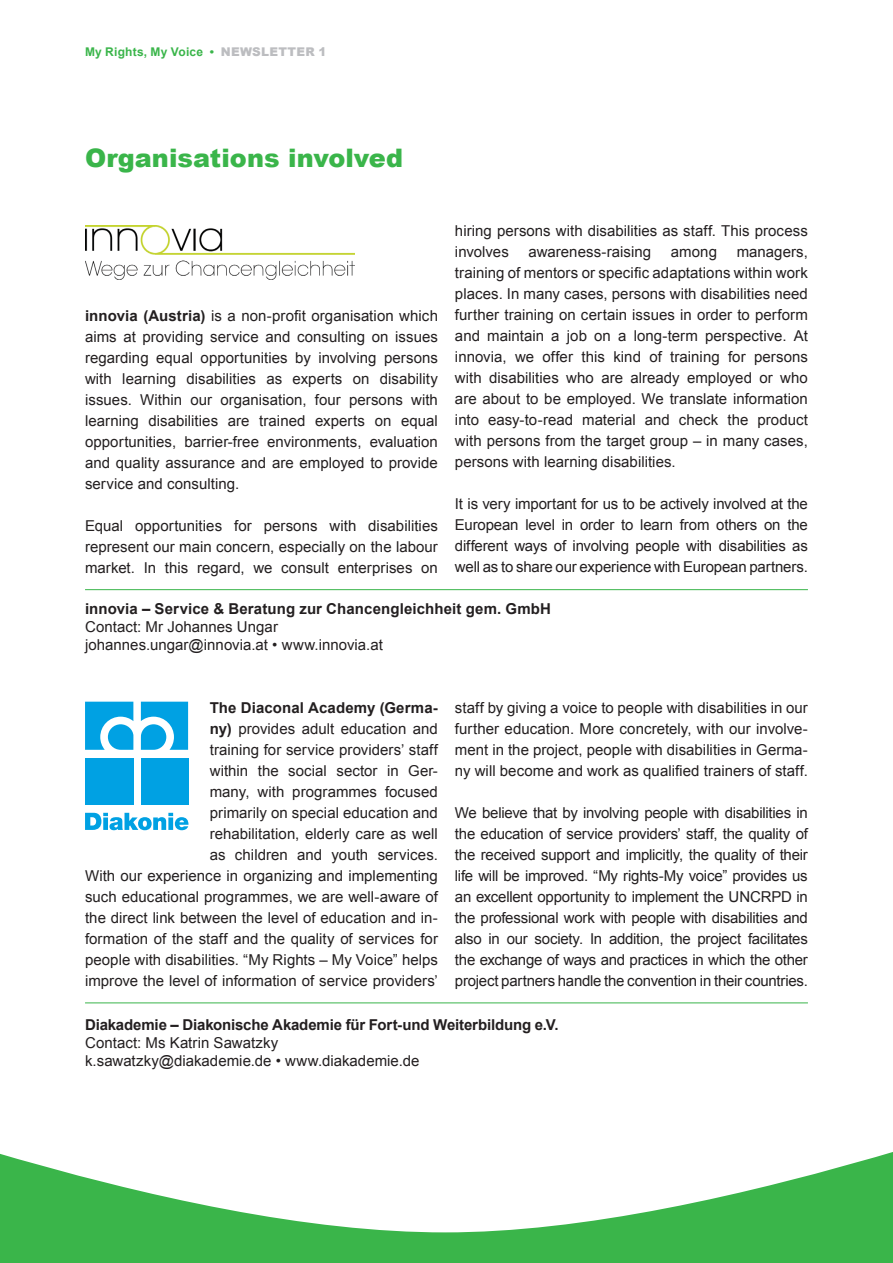
<style>
.page{position:relative;width:893px;height:1263px;background:#fff}
.page>*{position:absolute;margin:0;border:0;box-sizing:border-box;transform-origin:0 0}
.t1{font:900 25.5px "Arial";color:#3ab54a}
.t2{font:15px/21px "Arial";color:#231f20;text-align:justify}
.t3{font:700 15px "Arial";letter-spacing:-.005em;color:#231f20}
.t4{font:700 12px "Arial";letter-spacing:.02em;color:#3ab54a}
.t5{font:900 12px "Arial";color:#bcbdc0}
.s1{font-weight:900;color:#bcbdc0}
.s2{font-weight:700}
</style>
<div class="page">
<svg style="left:0;top:1152px;width:893px;height:111px;fill:#3ab54a"></svg>
<hr style="left:85px;top:589px;width:723px;height:1px;background:#3ab54a">
<img style="left:85px;top:225px;width:269px;height:54px">
<svg style="left:85px;top:702px;width:48px;height:48px"></svg>
<div style="left:85px;top:758px;width:48px;height:47px;background:#00a1e3"></div>
<svg style="left:141px;top:702px;width:47px;height:48px"></svg>
<div style="left:141px;top:758px;width:47px;height:47px;background:#00a1e3"></div>
<svg style="left:85px;top:813px;width:103px;height:17px"></svg>
<hr style="left:85px;top:1002px;width:723px;height:1px;background:#3ab54a">
<p class="t4" style="left:85px;top:43px;width:146px">My Rights, My Voice • <span class="s1">NEWSLETTER</span></p>
<p class="t5" style="left:319px;top:43px;width:10px">1</p>
<h1 class="t1" style="left:85px;top:139px;width:320px">Organisations involved</h1>
<p class="t2" style="left:85px;top:305px;width:354px"><span class="s2">innovia (Austria)</span> is a non-profit organisation which aims at providing service and consulting on issues regarding equal opportunities by involving persons with learning disabilities as experts on disability issues. Within our organisation, four persons with learning disabilities are trained experts on equal opportunities, barrier-free environments, evaluation and quality assurance and are employed to provide service and consulting.</p>
<p class="t2" style="left:85px;top:515px;width:354px">Equal opportunities for persons with disabilities represent our main concern, especially on the labour market. In this regard, we consult enterprises on</p>
<p class="t2" style="left:455px;top:221px;width:354px">hiring persons with disabilities as staff. This process involves</p>
<p class="t2" style="left:528px;top:242px;width:124px">awareness-raising</p>
<p class="t2" style="left:671px;top:242px;width:48px">among</p>
<p class="t2" style="left:455px;top:242px;width:354px;text-indent:282px">managers, training of mentors or specific adaptations within work places. In many cases, persons with disabilities need further training on certain issues in order to perform and maintain a job on a long-term perspective. At innovia, we offer this kind of training for persons with disabilities who are already employed or who are about to be employed. We translate information into easy-to-read material and check the product with persons from the target group – in many cases, persons with learning disabilities.</p>
<p class="t2" style="left:455px;top:494px;width:354px">It is very important for us to be actively involved at the European level in order to learn from others on the different ways of involving people with disabilities as well as to share our experience with European partners.</p>
<p class="t3" style="left:85px;top:599px;width:467px">innovia – Service &amp; Beratung zur Chancengleichheit gem. GmbH</p>
<p class="t2" style="left:85px;top:618px;width:299px;line-height:18px">Contact: Mr Johannes Ungar johannes.ungar@innovia.at • www.innovia.at</p>
<p class="t2" style="left:85px;top:697px;width:354px;text-align:right"><span class="s2">The Diaconal Academy (Germa-<br>ny)</span> provides adult education and<br>training for service providers’ staff<br>within the social sector in Ger-<br>many, with programmes focused<br>primarily on special education and<br>rehabilitation, elderly care as well<br>as children and youth services.<br>With our experience in organizing and implementing such educational programmes, we are well-aware of the direct link between the level of education and in&shy;formation of the staff and the quality of services for people with disabilities. “My Rights – My Voice” helps improve the level of information of service providers’</p>
<p class="t2" style="left:455px;top:697px;width:354px">staff by giving a voice to people with disabilities in our further education. More concretely, with our involve&shy;ment in the project, people with disabilities in Germa&shy;ny will become and work as qualified trainers of staff.</p>
<p class="t2" style="left:455px;top:802px;width:354px">We believe that by involving people with disabilities in the education of service providers’ staff, the quality of the received support and implicitly, the quality of their life will be improved. “My rights-My voice” provides us an excellent opportunity to implement the UNCRPD in the professional work with people with disabilities and also in our society. In addition, the project facilitates the exchange of ways and practices in which the other project partners handle the convention in their countries.</p>
<p class="t3" style="left:85px;top:1015px;width:475px">Diakademie – Diakonische Akademie für Fort-und Weiterbildung e.V.</p>
<p class="t2" style="left:85px;top:1034px;width:336px;line-height:18px">Contact: Ms Katrin Sawatzky k.sawatzky@diakademie.de • www.diakademie.de</p>
</div>
